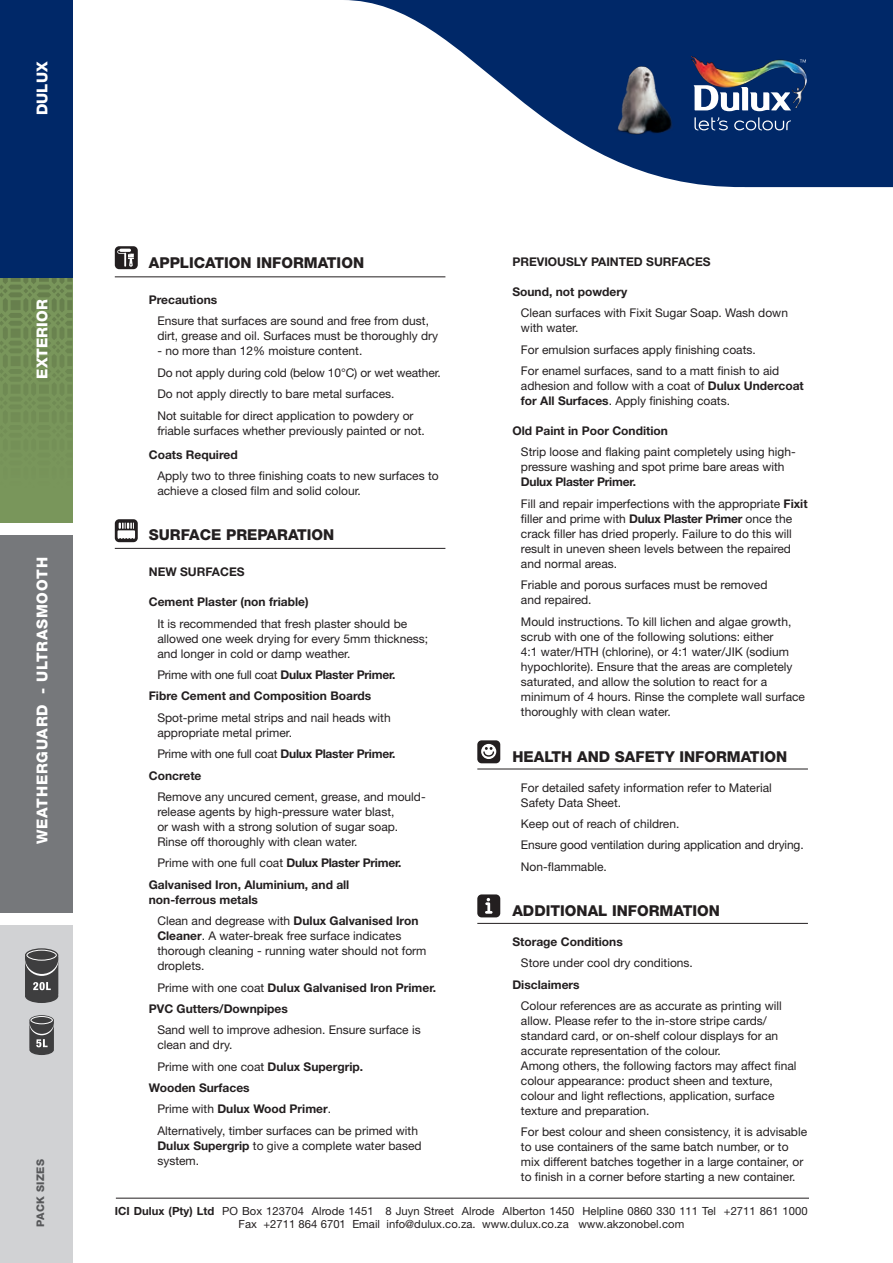
<style>
.page{position:relative;width:893px;height:1263px;background:#fff}
.page>*{position:absolute;margin:0;border:0;box-sizing:border-box;transform-origin:0 0}
.t1{font:800 15px "Helvetica Neue LT Std";color:#231f20}
.t2{font:800 15px "Helvetica Neue LT Std";letter-spacing:.05em;color:#fff}
.t3{font:800 15px "Helvetica Neue LT Std";color:#fff}
.t4{font:12px/15px "Helvetica Neue LT Std";color:#231f20}
.t5{font:700 12px/21.5px "Helvetica Neue LT Std";color:#231f20}
.t6{font:11.25px/12.8px "Helvetica Neue LT Std";letter-spacing:.005em;color:#231f20;text-align:center}
.t7{font:800 10.5px "Helvetica Neue LT Std";letter-spacing:.03em;color:#57585a}
.s1{font-weight:400}
.s2{font-weight:700}
</style>
<div class="page">
<div style="left:0;top:277px;width:72px;height:245px;background:#79965b"></div>
<svg style="left:0;top:278px;width:72px;height:128px"></svg>
<div style="left:0;top:0;width:72px;height:278px;background:#002868"></div>
<div style="left:0;top:536px;width:72px;height:377px;background:#76787b"></div>
<div style="left:0;top:925px;width:72px;height:338px;background:#d1d2d4"></div>
<div style="left:477px;top:740px;width:23px;height:23px;background:#231f20;border-radius:4px"></div>
<div style="left:481px;top:744px;width:15px;height:15px;background:#fff;border-radius:50%"></div>
<svg style="left:483px;top:747px;width:11px;height:10px"></svg>
<hr style="left:477px;top:769px;width:331px;height:1px;background:#231f20">
<div style="left:477px;top:894px;width:23px;height:23px;background:#231f20;border-radius:4px"></div>
<svg style="left:485px;top:898px;width:8px;height:16px"></svg>
<hr style="left:477px;top:923px;width:331px;height:1px;background:#231f20">
<hr style="left:115px;top:548px;width:330px;height:1px;background:#231f20">
<div style="left:115px;top:519px;width:23px;height:23px;background:#231f20;border-radius:4px"></div>
<svg style="left:117px;top:522px;width:18px;height:17px"></svg>
<hr style="left:115px;top:277px;width:330px;height:1px;background:#231f20">
<div style="left:115px;top:246px;width:23px;height:23px;background:#231f20;border-radius:4px"></div>
<svg style="left:117px;top:249px;width:17px;height:18px"></svg>
<hr style="left:116px;top:1198px;width:693px;height:1px;background:#231f20">
<svg style="left:30px;top:1015px;width:24px;height:10px"></svg>
<div style="left:31px;top:1016px;width:22px;height:8px;border:1px solid #fff;border-radius:50%"></div>
<svg style="left:30px;top:1018px;width:24px;height:37px"></svg>
<svg style="left:25px;top:948px;width:33px;height:14px"></svg>
<div style="left:27px;top:950px;width:30px;height:10px;border:1px solid #fff;border-radius:50%"></div>
<svg style="left:25px;top:952px;width:33px;height:51px;background:#575758"></svg>
<svg style="left:346px;top:0;width:547px;height:188px;fill:#002868"></svg>
<img style="left:691px;top:56px;width:115px;height:74px">
<img style="left:613px;top:57px;width:72px;height:83px">
<p class="t2" style="left:33px;top:115px;width:55px;rotate:-90deg">DULUX</p>
<p class="t3" style="left:33px;top:378px;width:80px;rotate:-90deg">EXTERIOR</p>
<p class="t2" style="left:33px;top:844px;width:288px;rotate:-90deg">WEATHERGUARD - ULTRASMOOTH</p>
<p class="t7" style="left:34px;top:1226px;width:69px;rotate:-90deg">PACK SIZES</p>
<p class="t1" style="left:149px;top:254px;width:217px">APPLICATION INFORMATION</p>
<p class="t5" style="left:149px;top:289px;width:70px">Precautions</p>
<p class="t4" style="left:157px;top:313px;width:282px">Ensure that surfaces are sound and free from dust, dirt, grease and oil. Surfaces must be thoroughly dry</p>
<p class="t4" style="left:157px;top:340px;width:285px;line-height:21.5px">- no more than 12% moisture content.<br>Do not apply during cold (below 10°C) or wet weather.<br>Do not apply directly to bare metal surfaces.<br>Not suitable for direct application to powdery or</p>
<p class="t4" style="left:157px;top:423px;width:269px">friable surfaces whether previously painted or not.</p>
<p class="t5" style="left:149px;top:443px;width:90px">Coats Required</p>
<p class="t4" style="left:157px;top:468px;width:283px">Apply two to three finishing coats to new surfaces to achieve a closed film and solid colour.</p>
<p class="t1" style="left:149px;top:526px;width:187px">SURFACE PREPARATION</p>
<p class="t5" style="left:149px;top:561px;width:97px">NEW SURFACES</p>
<p class="t5" style="left:149px;top:591px;width:161px">Cement Plaster (non friable)</p>
<p class="t4" style="left:157px;top:616px;width:272px">It is recommended that fresh plaster should be allowed one week drying for every 5mm thickness; and longer in cold or damp weather.</p>
<p class="t5" style="left:149px;top:664px;width:248px;text-indent:9px"><span class="s1">Prime with one full coat</span> Dulux Plaster Primer.<br>Fibre Cement and Composition Boards</p>
<p class="t4" style="left:157px;top:710px;width:235px">Spot-prime metal strips and nail heads with appropriate metal primer.</p>
<p class="t5" style="left:149px;top:743px;width:248px;text-indent:9px"><span class="s1">Prime with one full coat</span> Dulux Plaster Primer.<br>Concrete</p>
<p class="t4" style="left:157px;top:789px;width:270px">Remove any uncured cement, grease, and mould&shy;release agents by high-pressure water blast,<br>or wash with a strong solution of sugar soap.<br>Rinse off thoroughly with clean water.</p>
<p class="t5" style="left:149px;top:852px;width:254px;text-indent:9px"><span class="s1">Prime with one full coat</span> Dulux Plaster Primer.<br>Galvanised Iron, Aluminium, and all</p>
<p class="t5" style="left:157px;top:888px;width:263px;text-indent:-9px">non-ferrous metals<br><span class="s1">Clean and degrease with</span> Dulux Galvanised Iron</p>
<p class="t4" style="left:157px;top:928px;width:271px"><span class="s2">Cleaner</span>. A water-break free surface indicates thorough cleaning - running water should not form droplets.</p>
<p class="t5" style="left:149px;top:976px;width:289px;text-indent:9px"><span class="s1">Prime with one coat</span> Dulux Galvanised Iron Primer.<br>PVC Gutters/Downpipes</p>
<p class="t4" style="left:157px;top:1022px;width:265px">Sand well to improve adhesion. Ensure surface is clean and dry.</p>
<p class="t4" style="left:157px;top:1059px;width:207px">Prime with one coat <span class="s2">Dulux Supergrip.</span></p>
<p class="t5" style="left:149px;top:1077px;width:102px">Wooden Surfaces</p>
<p class="t5" style="left:157px;top:1098px;width:175px"><span class="s1">Prime with</span> Dulux Wood Primer<span class="s1">.</span></p>
<p class="t4" style="left:157px;top:1123px;width:262px">Alternatively, timber surfaces can be primed with</p>
<p class="t4" style="left:157px;top:1138px;width:266px"><span class="s2">Dulux Supergrip</span> to give a complete water based system.</p>
<p class="t5" style="left:512px;top:251px;width:200px">PREVIOUSLY PAINTED SURFACES</p>
<p class="t5" style="left:512px;top:281px;width:116px">Sound, not powdery</p>
<p class="t4" style="left:521px;top:305px;width:269px">Clean surfaces with Fixit Sugar Soap. Wash down with water.</p>
<p class="t4" style="left:521px;top:338px;width:260px;line-height:21.5px">For emulsion surfaces apply finishing coats.<br>For enamel surfaces, sand to a matt finish to aid</p>
<p class="t4" style="left:521px;top:378px;width:284px">adhesion and follow with a coat of <span class="s2">Dulux Undercoat for All Surfaces</span>. Apply finishing coats.</p>
<p class="t5" style="left:512px;top:420px;width:157px">Old Paint in Poor Condition</p>
<p class="t4" style="left:521px;top:444px;width:276px">Strip loose and flaking paint completely using high&shy;pressure washing and spot prime bare areas with</p>
<p class="t4" style="left:521px;top:471px;width:288px;line-height:21.3px"><span class="s2">Dulux Plaster Primer.<br></span>Fill and repair imperfections with the appropriate <span class="s2">Fixit</span></p>
<p class="t4" style="left:521px;top:511px;width:273px;text-align:justify">filler and prime with <span class="s2">Dulux Plaster Primer</span> once the crack filler has dried properly. Failure to do this will result in uneven sheen levels between the repaired and normal areas.</p>
<p class="t4" style="left:521px;top:577px;width:248px">Friable and porous surfaces must be removed and repaired.</p>
<p class="t4" style="left:521px;top:614px;width:286px">Mould instructions. To kill lichen and algae growth, scrub with one of the following solutions: either<br>4:1 water/HTH (chlorine), or 4:1 water/JIK (sodium hypochlorite). Ensure that the areas are completely saturated, and allow the solution to react for a minimum of 4 hours. Rinse the complete wall surface thoroughly with clean water.</p>
<p class="t1" style="left:512px;top:747px;width:276px">HEALTH AND SAFETY INFORMATION</p>
<p class="t4" style="left:521px;top:780px;width:252px">For detailed safety information refer to Material<br>Safety Data Sheet.</p>
<p class="t4" style="left:521px;top:813px;width:284px;line-height:21.5px">Keep out of reach of children.<br>Ensure good ventilation during application and drying.<br>Non-flammable.</p>
<p class="t1" style="left:512px;top:901px;width:209px">ADDITIONAL INFORMATION</p>
<p class="t5" style="left:512px;top:930px;width:112px">Storage Conditions</p>
<p class="t4" style="left:521px;top:955px;width:174px">Store under cool dry conditions.</p>
<p class="t5" style="left:512px;top:973px;width:69px">Disclaimers</p>
<p class="t4" style="left:521px;top:998px;width:277px">Colour references are as accurate as printing will allow. Please refer to the in-store stripe cards/ standard card, or on-shelf colour displays for an accurate representation of the colour.<br>Among others, the following factors may affect final colour appearance: product sheen and texture, colour and light reflections, application, surface texture and preparation.</p>
<p class="t4" style="left:521px;top:1124px;width:288px">For best colour and sheen consistency, it is advisable to use containers of the same batch number, or to mix different batches together in a large container, or to finish in a corner before starting a new container.</p>
<p class="t6" style="left:115px;top:1204px;width:694px"><span class="s2">ICI Dulux (Pty) Ltd</span> PO Box 123704 Alrode 1451 8 Juyn Street Alrode Alberton 1450 Helpline 0860 330 111 Tel +2711 861 1000<br>Fax +2711 864 6701 Email info@dulux.co.za. www.dulux.co.za www.akzonobel.com</p>
</div>
